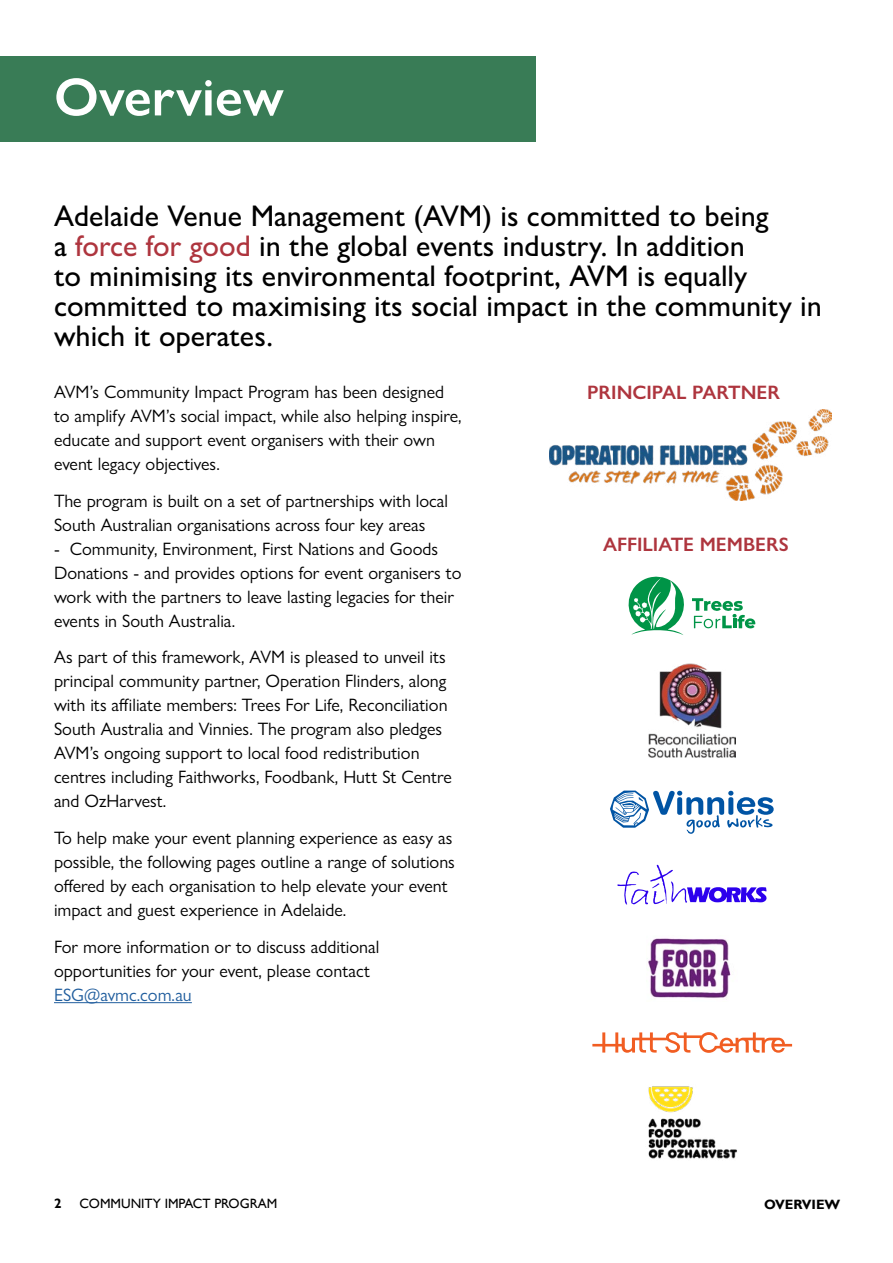
<style>
.page{position:relative;width:893px;height:1263px;background:#fff}
.page>*{position:absolute;margin:0;border:0;box-sizing:border-box;transform-origin:0 0}
.t1{font:600 54px "Gill Sans Nova";color:#fff}
.t2{font:500 30px/30px "Gill Sans Nova";color:#000}
.t3{font:600 19.5px "Gill Sans Nova";color:#ae353e}
.t4{font:18px/24px "Gill Sans Nova";color:#000}
.t5{font:18px "Gill Sans Nova";color:#215e9e}
.t6{font:13.5px "Gill Sans";color:#000}
.t7{font:700 13.5px "Gill Sans";color:#000}
.s1{color:#ae353e}
</style>
<div class="page">
<img style="left:648px;top:1086px;width:89px;height:73px">
<hr style="left:54px;top:1002px;width:138px;height:1px;background:#215e9e">
<div style="left:0;top:56px;width:536px;height:86px;background:#397c56"></div>
<img style="left:549px;top:409px;width:282px;height:91px">
<svg style="left:628px;top:576px;width:127px;height:59px"></svg>
<img style="left:649px;top:663px;width:86px;height:94px">
<img style="left:648px;top:938px;width:83px;height:60px">
<svg style="left:617px;top:865px;width:150px;height:39px"></svg>
<svg style="left:592px;top:1032px;width:200px;height:21px"></svg>
<svg style="left:610px;top:790px;width:164px;height:44px"></svg>
<h1 class="t1" style="left:54px;top:64px;width:231px">Overview</h1>
<p class="t2" style="left:54px;top:200px;width:769px">Adelaide Venue Management (AVM) is committed to being<br>a <span class="s1">force for good</span> in the global events industry. In addition<br>to minimising its environmental footprint, AVM is equally committed to maximising its social impact in the community in which it operates.</p>
<p class="t4" style="left:54px;top:379px;width:409px">AVM’s Community Impact Program has been designed to amplify AVM’s social impact, while also helping inspire, educate and support event organisers with their own event legacy objectives.</p>
<p class="t4" style="left:54px;top:488px;width:396px">The program is built on a set of partnerships with local<br>South Australian organisations across four key areas</p>
<p class="t4" style="left:54px;top:536px;width:409px">- Community, Environment, First Nations and Goods Donations - and provides options for event organisers to work with the partners to leave lasting legacies for their events in South Australia.</p>
<p class="t4" style="left:54px;top:645px;width:399px">As part of this framework, AVM is pleased to unveil its principal community partner, Operation Flinders, along with its affiliate members: Trees For Life, Reconciliation South Australia and Vinnies. The program also pledges AVM’s ongoing support to local food redistribution centres including Faithworks, Foodbank, Hutt St Centre and OzHarvest.</p>
<p class="t4" style="left:54px;top:826px;width:402px">To help make your event planning experience as easy as possible, the following pages outline a range of solutions offered by each organisation to help elevate your event impact and guest experience in Adelaide.</p>
<p class="t4" style="left:54px;top:934px;width:327px">For more information or to discuss additional opportunities for your event, please contact</p>
<p class="t5" style="left:54px;top:984px;width:139px">ESG@avmc.com.au</p>
<p class="t3" style="left:587px;top:380px;width:194px">PRINCIPAL PARTNER</p>
<p class="t3" style="left:603px;top:533px;width:187px">AFFILIATE MEMBERS</p>
<p class="t7" style="left:54px;top:1195px;width:9px">2</p>
<p class="t6" style="left:79px;top:1195px;width:199px">COMMUNITY IMPACT PROGRAM</p>
<p class="t7" style="left:764px;top:1196px;width:78px">OVERVIEW</p>
</div>
